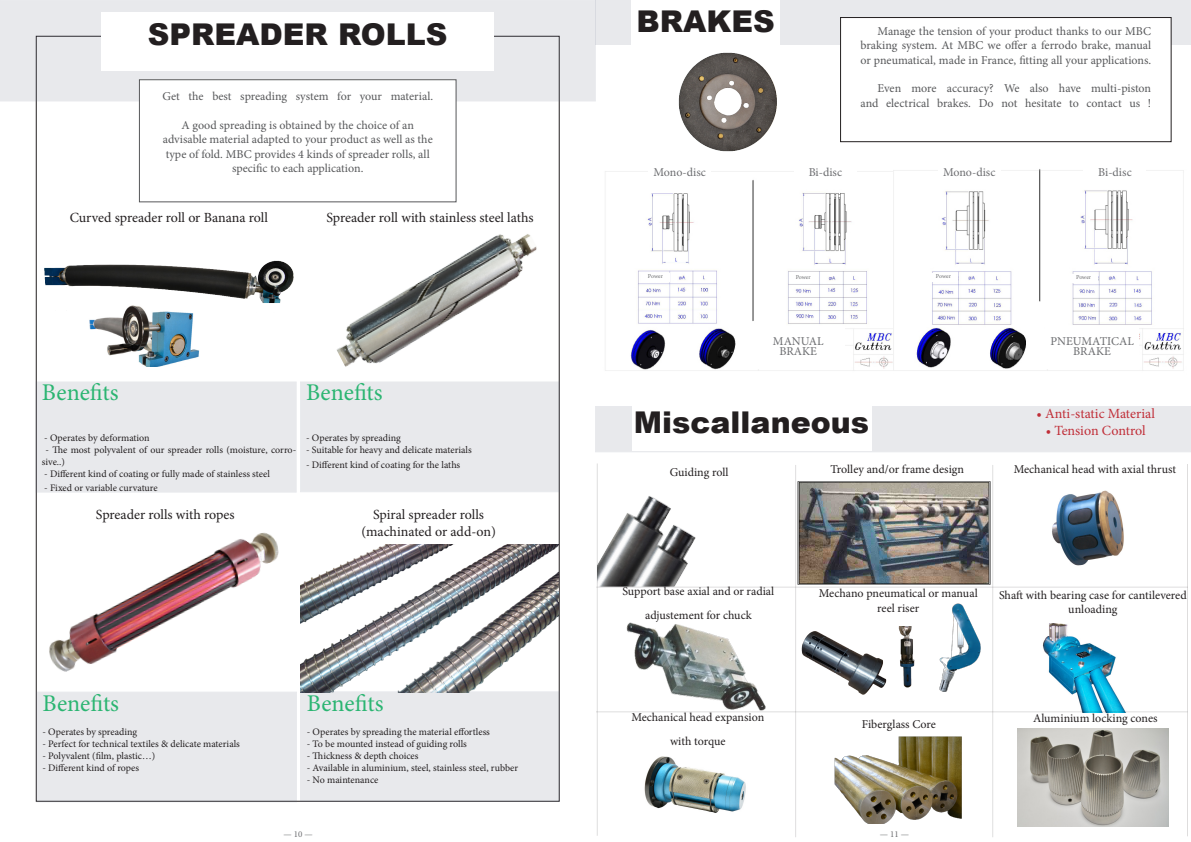
<style>
.page{position:relative;width:1191px;height:842px;background:#fff}
.page>*{position:absolute;margin:0;border:0;box-sizing:border-box;transform-origin:0 0}
.Sommaire_2{font:900 30px "Arial";color:#231f20}
.t1{font:24px "Minion Pro";color:#2bb572}
.t2{font:14px "Minion Pro";letter-spacing:-.005em;color:#231f20}
.t3{font:14px "Minion Pro";letter-spacing:-.005em;color:#d1232a}
.t4{font:12px/14.4px "Minion Pro";color:#57585a;text-align:center}
.Sommaire_2_3{font:12px/14.4px "Minion Pro";color:#231f20;text-align:center}
.t5{font:12px/10px "Minion Pro";color:#6c6d70;text-align:center}
.t6{font:10px/12px "Minion Pro";color:#231f20}
.t7{font:9px "Minion Pro";color:#6c6d70}
.t8{font:6px "Minion Pro";letter-spacing:-.01em;color:#6c6d70}
</style>
<div class="page">
<div style="left:300px;top:382px;width:259px;height:110px;background:#e8e9ec"></div>
<div style="left:36px;top:382px;width:260px;height:110px;background:#e8e9ec"></div>
<div style="left:36px;top:692px;width:261px;height:110px;background:#e8e9ec;border:1px solid #656e86"></div>
<div style="left:0;top:0;width:595px;height:101px;background:#e8e9ec"></div>
<div style="left:139px;top:80px;width:317px;height:122px;background:#fff"></div>
<div style="left:139px;top:79px;width:317px;height:123px;border:1px solid #57585a"></div>
<img style="left:301px;top:545px;width:258px;height:147px">
<img style="left:36px;top:212px;width:258px;height:169px">
<img style="left:306px;top:212px;width:253px;height:171px">
<img style="left:88px;top:304px;width:116px;height:63px">
<div style="left:300px;top:692px;width:259px;height:110px;background:#e8e9ec;border:1px solid #656e86"></div>
<div style="left:101px;top:12px;width:393px;height:58px;background:#fff"></div>
<img style="left:1029px;top:490px;width:122px;height:97px">
<div style="left:595px;top:406px;width:596px;height:46px;background:#e8e9ec"></div>
<div style="left:595px;top:0;width:596px;height:45px;background:#e8e9ec"></div>
<img style="left:644px;top:756px;width:102px;height:57px">
<img style="left:796px;top:626px;width:153px;height:86px">
<img style="left:1022px;top:623px;width:136px;height:89px">
<img style="left:797px;top:481px;width:193px;height:104px">
<img style="left:856px;top:627px;width:75px;height:68px">
<div style="left:631px;top:401px;width:240px;height:50px;background:#fff"></div>
<img style="left:605px;top:169px;width:579px;height:202px">
<div style="left:840px;top:18px;width:331px;height:124px;background:#fff"></div>
<div style="left:840px;top:17px;width:331px;height:125px;border:1px solid #231f20"></div>
<img style="left:678px;top:52px;width:99px;height:100px">
<div style="left:631px;top:0;width:148px;height:45px;background:#fff"></div>
<img style="left:598px;top:496px;width:175px;height:91px">
<img style="left:622px;top:622px;width:151px;height:90px">
<img style="left:1017px;top:728px;width:152px;height:98px">
<img style="left:931px;top:603px;width:50px;height:95px">
<hr style="left:596px;top:587px;width:592px;height:1px;background:#231f20">
<hr style="left:596px;top:712px;width:591px;height:1px;background:#231f20">
<hr style="left:1187px;top:464px;width:1px;height:372px;background:#231f20">
<hr style="left:992px;top:465px;width:1px;height:372px;background:#231f20">
<hr style="left:795px;top:465px;width:1px;height:372px;background:#231f20">
<hr style="left:597px;top:463px;width:1px;height:373px;background:#231f20">
<div style="left:648px;top:167px;width:63px;height:22px;background:#fff"></div>
<div style="left:751px;top:327px;width:94px;height:42px;background:#fff"></div>
<div style="left:789px;top:274px;width:28px;height:9px;background:#fff"></div>
<div style="left:641px;top:274px;width:28px;height:8px;background:#fff"></div>
<div style="left:929px;top:274px;width:28px;height:8px;background:#fff"></div>
<div style="left:1069px;top:274px;width:28px;height:9px;background:#fff"></div>
<div style="left:794px;top:167px;width:62px;height:22px;background:#fff"></div>
<div style="left:1045px;top:327px;width:93px;height:42px;background:#fff"></div>
<div style="left:938px;top:167px;width:62px;height:22px;background:#fff"></div>
<div style="left:1083px;top:167px;width:63px;height:22px;background:#fff"></div>
<img style="left:834px;top:736px;width:128px;height:87px">
<img style="left:36px;top:504px;width:243px;height:184px">
<p class="Sommaire_2" style="left:148px;top:12px;width:301px">SPREADER ROLLS</p>
<p class="t4" style="left:162px;top:89px;width:272px">Get the best spreading system for your material.</p>
<p class="t4" style="left:181px;top:118px;width:234px">A good spreading is obtained by the choice of an</p>
<p class="t4" style="left:163px;top:132px;width:271px">advisable material adapted to your product as well as the type of fold. MBC provides 4 kinds of spreader rolls, all specific to each application.</p>
<p class="t2" style="left:70px;top:208px;width:200px">Curved spreader roll or Banana roll</p>
<p class="t2" style="left:326px;top:208px;width:209px">Spreader roll with stainless steel laths</p>
<p class="t1" style="left:42px;top:376px;width:78px">Benefits</p>
<p class="t6" style="left:44px;top:431px;width:107px">- Operates by deformation</p>
<p class="t6" style="left:42px;top:443px;width:256px;text-indent:3px">- The most polyvalent of our spreader rolls (moisture, corro&shy;sive..)</p>
<p class="t6" style="left:44px;top:467px;width:227px">- Different kind of coating or fully made of stainless steel</p>
<p class="t6" style="left:44px;top:482px;width:115px">- Fixed or variable curvature</p>
<p class="t2" style="left:96px;top:505px;width:140px">Spreader rolls with ropes</p>
<p class="t1" style="left:306px;top:377px;width:78px">Benefits</p>
<p class="t6" style="left:306px;top:432px;width:96px">- Operates by spreading</p>
<p class="t6" style="left:306px;top:444px;width:167px">- Suitable for heavy and delicate materials</p>
<p class="t6" style="left:306px;top:458px;width:156px">- Different kind of coating for the laths</p>
<p class="t2" style="left:373px;top:505px;width:112px">Spiral spreader rolls</p>
<p class="t2" style="left:361px;top:522px;width:136px">(machinated or add-on)</p>
<p class="t1" style="left:42px;top:687px;width:78px">Benefits</p>
<p class="t6" style="left:42px;top:725px;width:96px">- Operates by spreading</p>
<p class="t6" style="left:42px;top:737px;width:199px">- Perfect for technical textiles &amp; delicate materials</p>
<p class="t6" style="left:42px;top:749px;width:114px">- Polyvalent (film, plastic…)</p>
<p class="t6" style="left:42px;top:761px;width:98px">- Different kind of ropes</p>
<p class="t1" style="left:307px;top:687px;width:78px">Benefits</p>
<p class="t6" style="left:307px;top:725px;width:185px">- Operates by spreading the material effortless</p>
<p class="t6" style="left:307px;top:737px;width:162px">- To be mounted instead of guiding rolls</p>
<p class="t6" style="left:307px;top:749px;width:113px">- Thickness &amp; depth choices</p>
<p class="t6" style="left:307px;top:761px;width:213px">- Available in aluminium, steel, stainless steel, rubber</p>
<p class="t6" style="left:307px;top:773px;width:73px">- No maintenance</p>
<p class="t7" style="left:283px;top:828px;width:31px">— 10 —</p>
<p class="Sommaire_2" style="left:636px;top:0;width:140px">BRAKES</p>
<p class="t5" style="left:653px;top:167px;width:54px">Mono-disc</p>
<p class="t4" style="left:860px;top:24px;width:292px;text-align:justify;text-indent:17px">Manage the tension of your product thanks to our MBC braking system. At MBC we offer a ferrodo brake, manual or pneumatical, made in France, fitting all your applications.</p>
<p class="t4" style="left:860px;top:82px;width:292px;text-align:right">Even more accuracy? We also have multi-piston and electrical brakes. Do not hesitate to contact us !</p>
<p class="t5" style="left:808px;top:167px;width:35px">Bi-disc</p>
<p class="t5" style="left:943px;top:167px;width:54px">Mono-disc</p>
<p class="t5" style="left:1098px;top:167px;width:35px">Bi-disc</p>
<p class="t8" style="left:648px;top:272px;width:16px">Power</p>
<p class="t8" style="left:795px;top:273px;width:16px">Power</p>
<p class="t8" style="left:936px;top:272px;width:16px">Power</p>
<p class="t8" style="left:1076px;top:273px;width:16px">Power</p>
<p class="t5" style="left:773px;top:337px;width:52px">MANUAL</p>
<p class="t5" style="left:779px;top:347px;width:39px">BRAKE</p>
<p class="t5" style="left:1050px;top:337px;width:85px">PNEUMATICAL<br>BRAKE</p>
<p class="Sommaire_2" style="left:634px;top:401px;width:237px">Miscallaneous</p>
<p class="t3" style="left:1036px;top:405px;width:120px">• Anti-static Material</p>
<p class="t3" style="left:1045px;top:421px;width:101px">• Tension Control</p>
<p class="Sommaire_2_3" style="left:669px;top:464px;width:60px">Guiding roll</p>
<p class="Sommaire_2_3" style="left:830px;top:462px;width:135px">Trolley and/or frame design</p>
<p class="Sommaire_2_3" style="left:1013px;top:462px;width:164px">Mechanical head with axial thrust</p>
<p class="Sommaire_2_3" style="left:622px;top:584px;width:153px">Support base axial and or radial</p>
<p class="Sommaire_2_3" style="left:645px;top:608px;width:108px">adjustement for chuck</p>
<p class="Sommaire_2_3" style="left:631px;top:710px;width:134px">Mechanical head expansion</p>
<p class="Sommaire_2_3" style="left:670px;top:734px;width:57px">with torque</p>
<p class="Sommaire_2_3" style="left:819px;top:586px;width:160px">Mechano pneumatical or manual</p>
<p class="Sommaire_2_3" style="left:877px;top:601px;width:44px">reel riser</p>
<p class="Sommaire_2_3" style="left:999px;top:588px;width:189px">Shaft with bearing case for cantilevered unloading</p>
<p class="Sommaire_2_3" style="left:861px;top:717px;width:76px">Fiberglass Core</p>
<p class="Sommaire_2_3" style="left:1033px;top:711px;width:126px">Aluminium locking cones</p>
<p class="t7" style="left:879px;top:828px;width:31px">— 11 —</p>
</div>
